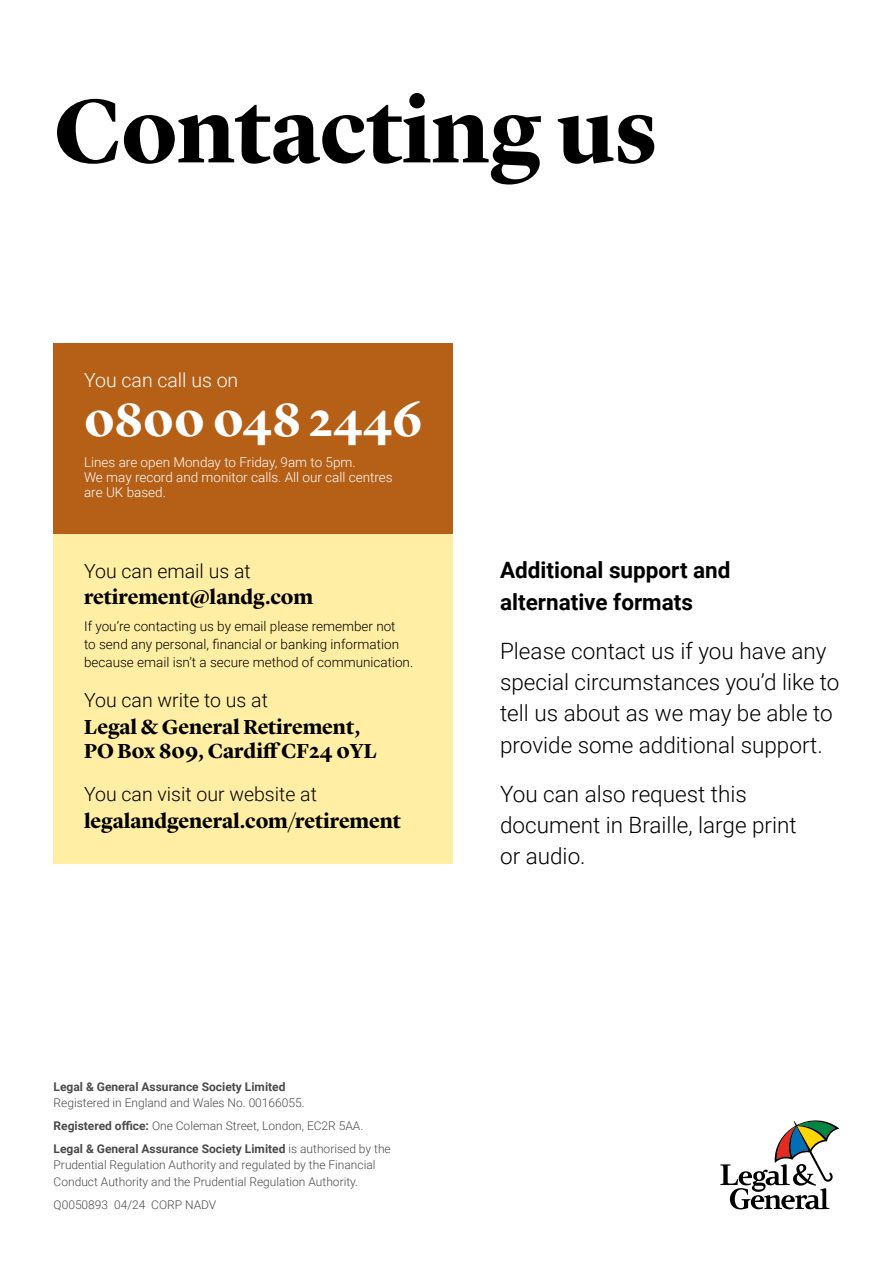
<style>
.page{position:relative;width:893px;height:1263px;background:#fff}
.page>*{position:absolute;margin:0;border:0;box-sizing:border-box;transform-origin:0 0}
.Headline_Primary_Large{font:700 93px "Lyon Display";color:#000}
.Pullout_Phone_Lg_32pt{font:700 48px "Lyon Display";color:#fff}
.t1{font:300 22.5px/31.2px "Roboto";color:#000}
.t2{font:700 22.5px/31.2px "Roboto";color:#000}
.Pullout_Lyon_14pt{font:700 21px/24.2px "Lyon Display";color:#000}
.Pullout_Robo_13{font:300 19.5px "Roboto";color:#000}
.Pullout_Robo_13-2{font:300 19.5px "Roboto";color:#fff}
.Body_9_12{font:300 13.5px/17.9px "Roboto";color:#000}
.Pullout_Phone_Lg_32pt-2{font:300 13.5px/15px "Roboto";color:#fff}
.Body_sm_8_11__legal{font:300 12px/16.5px "Roboto";color:#4a4a49}
.s1{font-weight:700}
</style>
<div class="page">
<div style="left:54px;top:534px;width:399px;height:330px;background:#ffeea4"></div>
<div style="left:54px;top:343px;width:399px;height:191px;background:#b65f17"></div>
<svg style="left:720px;top:1120px;width:119px;height:89px"></svg>
<p class="Headline_Primary_Large" style="left:54px;top:61px;width:605px">Contacting us</p>
<p class="Pullout_Robo_13-2" style="left:84px;top:366px;width:156px">You can call us on</p>
<p class="Pullout_Phone_Lg_32pt" style="left:84px;top:384px;width:340px">0800 048 2446</p>
<p class="Pullout_Phone_Lg_32pt-2" style="left:84px;top:454px;width:310px">Lines are open Monday to Friday, 9am to 5pm.<br>We may record and monitor calls. All our call centres are UK based.</p>
<p class="Pullout_Robo_13" style="left:84px;top:557px;width:168px">You can email us at</p>
<p class="Pullout_Lyon_14pt" style="left:84px;top:583px;width:231px">retirement@landg.com</p>
<p class="Body_9_12" style="left:84px;top:617px;width:331px">If you’re contacting us by email please remember not<br>to send any personal, financial or banking information because email isn’t a secure method of communication.</p>
<p class="Pullout_Robo_13" style="left:84px;top:686px;width:185px">You can write to us at</p>
<p class="Pullout_Lyon_14pt" style="left:84px;top:713px;width:294px">Legal &amp; General Retirement,<br>PO Box 809, Cardiff CF24 0YL</p>
<p class="Pullout_Robo_13" style="left:84px;top:780px;width:234px">You can visit our website at</p>
<p class="Pullout_Lyon_14pt" style="left:84px;top:807px;width:318px">legalandgeneral.com/retirement</p>
<p class="t2" style="left:500px;top:554px;width:232px">Additional support and alternative formats</p>
<p class="t1" style="left:500px;top:634px;width:341px">Please contact us if you have any special circumstances you’d like to tell us about as we may be able to provide some additional support.</p>
<p class="t1" style="left:500px;top:777px;width:298px">You can also request this document in Braille, large print or audio.</p>
<p class="Body_sm_8_11__legal" style="left:54px;top:1078px;width:253px"><span class="s1">Legal &amp; General Assurance Society Limited<br></span>Registered in England and Wales No. 00166055.</p>
<p class="Body_sm_8_11__legal" style="left:54px;top:1117px;width:311px"><span class="s1">Registered office:</span> One Coleman Street, London, EC2R 5AA.</p>
<p class="Body_sm_8_11__legal" style="left:54px;top:1140px;width:339px"><span class="s1">Legal &amp; General Assurance Society Limited</span> is authorised by the<br>Prudential Regulation Authority and regulated by the Financial<br>Conduct Authority and the Prudential Regulation Authority.</p>
<p class="Body_sm_8_11__legal" style="left:54px;top:1196px;width:164px">Q0050893 04/24 CORP NADV</p>
</div>
